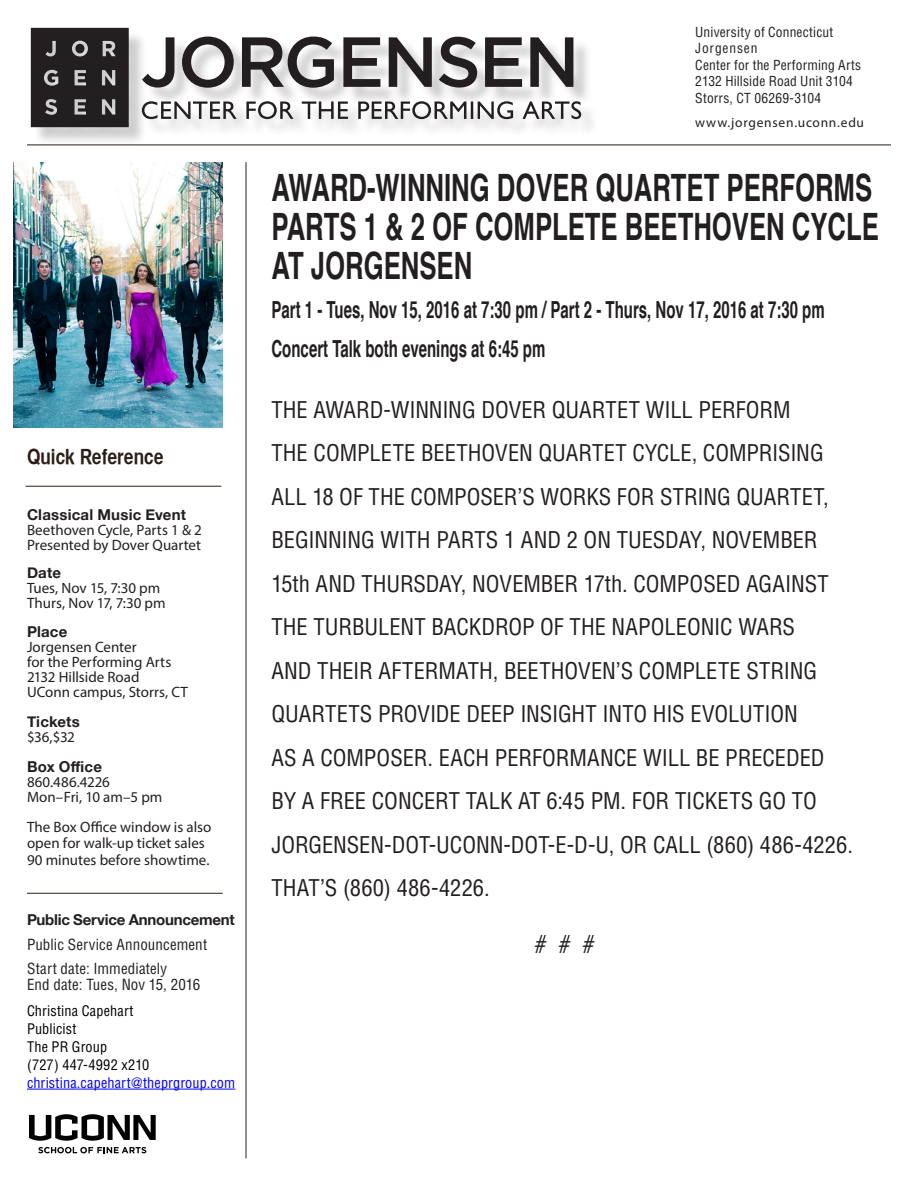
<style>
.page{position:relative;width:918px;height:1188px;background:#fff}
.page>*{position:absolute;margin:0;border:0;box-sizing:border-box;transform-origin:0 0}
.t1{font:700 37.65px/39px "Helvetica";color:#231f20;scale:.68 1}
.t2{font:condensed 24px "Helvetica LT Std";color:#231f20}
.t3{font:700 23.55px "Helvetica";color:#231f20;scale:.64 1}
.t4{font:condensed 22.5px/43.5px "Helvetica LT Std";letter-spacing:-.005em;color:#231f20}
.t5{font:21px "Helvetica CY Bold";color:#2b1e17}
.t6{font:15px/15px "Myriad Pro";color:#231f20}
.t7{font:condensed 15px/16.5px "Helvetica LT Std";letter-spacing:.01em;color:#231f20}
.t8{font:700 15px "Helvetica Neue";letter-spacing:-.015em;color:#231f20}
.t9{font:700 15px/15px "Helvetica Neue";letter-spacing:.01em;color:#231f20}
.t10{font:condensed 14.25px/18px "Helvetica LT Std";letter-spacing:.01em;color:#000}
.t11{font:condensed 13.5px/16.5px "Helvetica LT Std";letter-spacing:.015em;color:#231f20}
.t12{font:13.5px "Myriad Pro";letter-spacing:.055em;color:#231f20}
.t13{font:condensed 13.5px "Helvetica LT Std";letter-spacing:.06em;color:#231f20}
.s1{font-family:"Helvetica Neue";font-weight:700}
.s2{font-family:"Myriad Pro";font-weight:400}
.s3{color:#00f}
</style>
<div class="page">
<hr style="left:27px;top:145px;width:864px;height:1px;background:#2b1e17">
<hr style="left:246px;top:162px;width:1px;height:996px;background:#2b1e17">
<hr style="left:27px;top:1089px;width:208px;height:1px;background:#00f">
<hr style="left:26px;top:486px;width:195px;height:1px;background:#2b1e17">
<hr style="left:27px;top:893px;width:196px;height:1px;background:#2b1e17">
<svg style="left:29px;top:1114px;width:127px;height:27px"></svg>
<svg style="left:38px;top:1147px;width:108px;height:6px"></svg>
<img style="left:14px;top:162px;width:209px;height:266px">
<div style="left:33px;top:30px;width:114px;height:116px;background:#231f20;opacity:.22"></div>
<svg style="left:31px;top:28px;width:98px;height:99px;background:#353233"></svg>
<div style="left:145px;top:104px;width:454px;height:34px;background:#f7f7f7"></div>
<svg style="left:142px;top:101px;width:439px;height:18px"></svg>
<div style="left:145px;top:39px;width:447px;height:67px;background:#231f20;opacity:.22"></div>
<svg style="left:142px;top:37px;width:431px;height:51px"></svg>
<p class="t5" style="left:27px;top:444px;width:138px">Quick Reference</p>
<p class="t6" style="left:27px;top:507px;width:176px"><span class="s1">Classical Music Event<br></span>Beethoven Cycle, Parts 1 &amp; 2<br>Presented by Dover Quartet</p>
<p class="t6" style="left:27px;top:566px;width:140px"><span class="s1">Date<br></span>Tues, Nov 15, 7:30 pm<br>Thurs, Nov 17, 7:30 pm</p>
<p class="t6" style="left:27px;top:624px;width:162px"><span class="s1">Place<br></span>Jorgensen Center<br>for the Performing Arts<br>2132 Hillside Road<br>UConn campus, Storrs, CT</p>
<p class="t9" style="left:27px;top:714px;width:54px">Tickets <span class="s2">$36,$32</span></p>
<p class="t6" style="left:27px;top:759px;width:137px"><span class="s1">Box Office<br></span>860.486.4226<br>Mon–Fri, 10 am–5 pm</p>
<p class="t6" style="left:27px;top:818px;width:186px;line-height:16.5px">The Box Office window is also open for walk-up ticket sales<br>90 minutes before showtime.</p>
<p class="t8" style="left:27px;top:908px;width:209px">Public Service Announcement</p>
<p class="t7" style="left:27px;top:936px;width:182px">Public Service Announcement</p>
<p class="t7" style="left:27px;top:960px;width:175px">Start date: Immediately<br>End date: Tues, Nov 15, 2016</p>
<p class="t10" style="left:27px;top:1001px;width:210px">Christina Capehart<br>Publicist<br>The PR Group<br>(727) 447-4992 x210 <span class="s3">christina.capehart@theprgroup.com</span></p>
<p class="t11" style="left:695px;top:23px;width:140px">University of Connecticut</p>
<p class="t13" style="left:695px;top:40px;width:64px">Jorgensen</p>
<p class="t11" style="left:695px;top:56px;width:168px">Center for the Performing Arts</p>
<p class="t11" style="left:695px;top:73px;width:159px">2132 Hillside Road Unit 3104<br>Storrs, CT 06269-3104</p>
<p class="t12" style="left:695px;top:114px;width:170px">www.jorgensen.uconn.edu</p>
<p class="t1" style="left:272px;top:169px;width:895px">AWARD-WINNING DOVER QUARTET PERFORMS<br>PARTS 1 &amp; 2 OF COMPLETE BEETHOVEN CYCLE<br>AT JORGENSEN</p>
<p class="t3" style="left:272px;top:291px;width:866px">Part 1 - Tues, Nov 15, 2016 at 7:30 pm / Part 2 - Thurs, Nov 17, 2016 at 7:30 pm</p>
<p class="t3" style="left:272px;top:330px;width:430px">Concert Talk both evenings at 6:45 pm</p>
<p class="t4" style="left:272px;top:388px;width:583px">THE AWARD-WINNING DOVER QUARTET WILL PERFORM<br>THE COMPLETE BEETHOVEN QUARTET CYCLE, COMPRISING ALL 18 OF THE COMPOSER’S WORKS FOR STRING QUARTET, BEGINNING WITH PARTS 1 AND 2 ON TUESDAY, NOVEMBER 15th AND THURSDAY, NOVEMBER 17th. COMPOSED AGAINST THE TURBULENT BACKDROP OF THE NAPOLEONIC WARS<br>AND THEIR AFTERMATH, BEETHOVEN’S COMPLETE STRING QUARTETS PROVIDE DEEP INSIGHT INTO HIS EVOLUTION<br>AS A COMPOSER. EACH PERFORMANCE WILL BE PRECEDED BY A FREE CONCERT TALK AT 6:45 PM. FOR TICKETS GO TO JORGENSEN-DOT-UCONN-DOT-E-D-U, OR CALL (860) 486-4226.<br>THAT’S (860) 486-4226.</p>
<p class="t2" style="left:535px;top:930px;width:61px"># # #</p>
</div>
